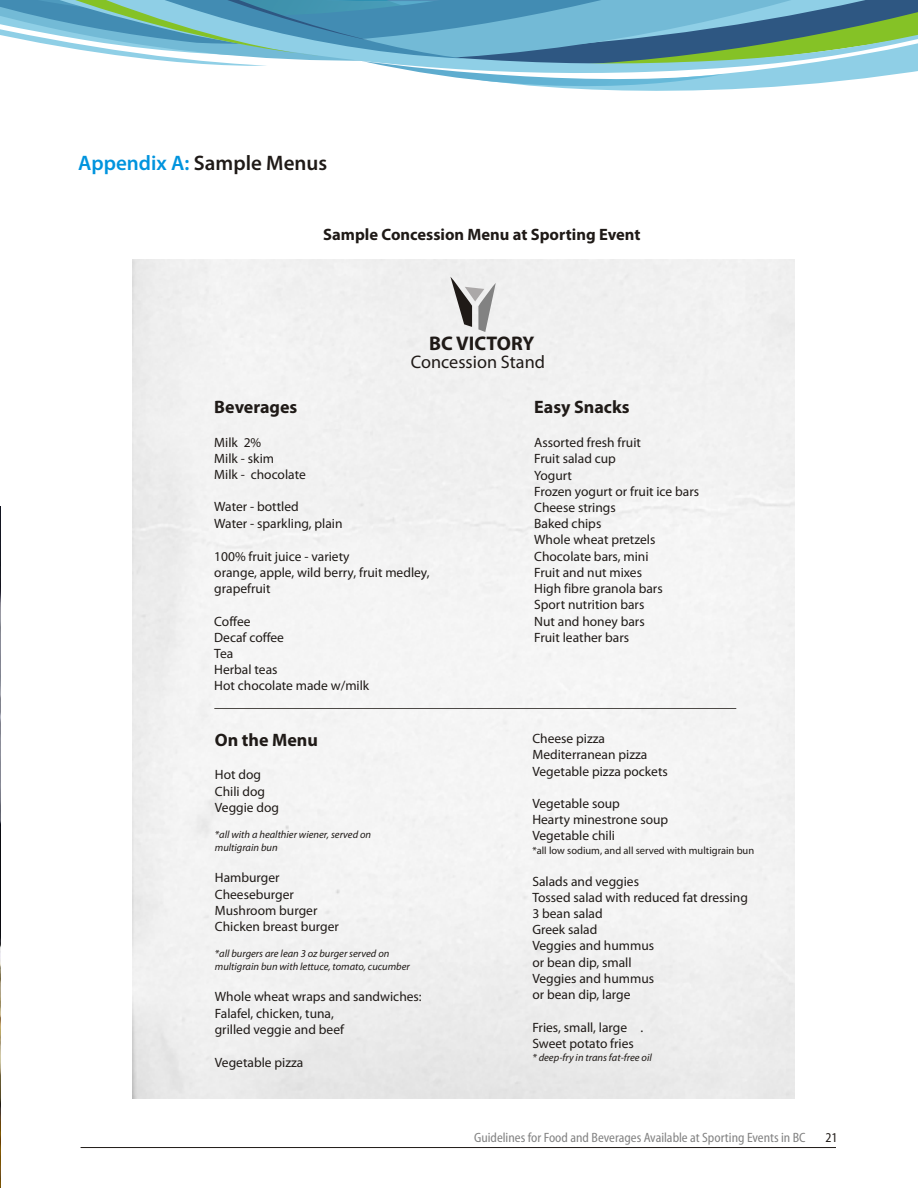
<style>
.page{position:relative;width:918px;height:1188px;background:#fff}
.page>*{position:absolute;margin:0;border:0;box-sizing:border-box;transform-origin:0 0}
.t1{font:600 21px "Myriad Pro";color:#1f1a17}
.t2{font:700 19.8px "Myriad Pro";color:#1f1a17}
.t3{font:18.15px "Myriad Pro";color:#1f1a17}
.t4{font:700 18px "Myriad Pro";color:#1f1a17}
.t5{font:700 16.5px "Myriad Pro";color:#1f1a17}
.t6{font:13.5px/16.2px "Myriad Pro";color:#1f1a17}
.t7{font:13.5px "Myriad MM 400 wt 444 wd";color:#828282}
.t8{font:13.5px "Myriad MM 400 wt 444 wd";color:#1f1a17}
.t9{font:italic 10.5px/12.6px "Myriad Pro";color:#1f1a17}
.t10{font:10.5px "Myriad Pro";color:#1f1a17}
.s1{color:#0094de}
</style>
<div class="page">
<img style="left:0;top:507px;width:1px;height:681px">
<svg style="left:0;top:0;width:918px;height:91px"></svg>
<svg style="left:450px;top:277px;width:46px;height:55px"></svg>
<hr style="left:214px;top:708px;width:522px;height:1px;background:#4d4a47">
<hr style="left:81px;top:1147px;width:755px;height:1px;background:#1f1a17">
<h1 class="t1" style="left:78px;top:154px;width:251px"><span class="s1">Appendix A:</span> Sample Menus</h1>
<p class="t5" style="left:323px;top:228px;width:319px">Sample Concession Menu at Sporting Event</p>
<h2 class="t2" style="left:429px;top:335px;width:107px">BC VICTORY</h2>
<h3 class="t3" style="left:411px;top:354px;width:136px">Concession Stand</h3>
<h3 class="t4" style="left:214px;top:399px;width:85px">Beverages</h3>
<p class="t6" style="left:214px;top:435px;width:93px">Milk 2%<br>Milk - skim<br>Milk - chocolate</p>
<p class="t6" style="left:214px;top:500px;width:130px">Water - bottled<br>Water - sparkling, plain</p>
<p class="t6" style="left:214px;top:549px;width:217px">100% fruit juice - variety<br>orange, apple, wild berry, fruit medley, grapefruit</p>
<p class="t6" style="left:214px;top:614px;width:157px">Coffee<br>Decaf coffee<br>Tea<br>Herbal teas<br>Hot chocolate made w/milk</p>
<h3 class="t4" style="left:215px;top:732px;width:105px">On the Menu</h3>
<p class="t6" style="left:215px;top:768px;width:66px">Hot dog<br>Chili dog<br>Veggie dog</p>
<p class="t9" style="left:215px;top:829px;width:158px">*all with a healthier wiener, served on multigrain bun</p>
<p class="t6" style="left:215px;top:871px;width:126px">Hamburger<br>Cheeseburger<br>Mushroom burger<br>Chicken breast burger</p>
<p class="t9" style="left:215px;top:948px;width:197px">*all burgers are lean 3 oz burger served on multigrain bun with lettuce, tomato, cucumber</p>
<p class="t6" style="left:215px;top:990px;width:208px">Whole wheat wraps and sandwiches:<br>Falafel, chicken, tuna,<br>grilled veggie and beef</p>
<p class="t6" style="left:215px;top:1055px;width:90px">Vegetable pizza</p>
<h3 class="t4" style="left:534px;top:399px;width:97px">Easy Snacks</h3>
<p class="t6" style="left:534px;top:436px;width:166px">Assorted fresh fruit<br>Fruit salad cup<br>Yogurt<br>Frozen yogurt or fruit ice bars<br>Cheese strings<br>Baked chips<br>Whole wheat pretzels<br>Chocolate bars, mini<br>Fruit and nut mixes<br>High fibre granola bars<br>Sport nutrition bars<br>Nut and honey bars<br>Fruit leather bars</p>
<p class="t6" style="left:532px;top:732px;width:137px">Cheese pizza<br>Mediterranean pizza<br>Vegetable pizza pockets</p>
<p class="t6" style="left:532px;top:797px;width:137px">Vegetable soup<br>Hearty minestrone soup<br>Vegetable chili</p>
<p class="t10" style="left:532px;top:846px;width:223px">*all low sodium, and all served with multigrain bun</p>
<p class="t6" style="left:532px;top:874px;width:217px">Salads and veggies<br>Tossed salad with reduced fat dressing<br>3 bean salad<br>Greek salad<br>Veggies and hummus<br>or bean dip, small<br>Veggies and hummus<br>or bean dip, large</p>
<p class="t6" style="left:532px;top:1020px;width:112px">Fries, small, large .<br>Sweet potato fries</p>
<p class="t9" style="left:532px;top:1052px;width:121px">* deep-fry in trans fat-free oil</p>
<p class="t7" style="left:474px;top:1132px;width:333px">Guidelines for Food and Beverages Available at Sporting Events in BC</p>
<p class="t8" style="left:825px;top:1132px;width:14px">21</p>
</div>
